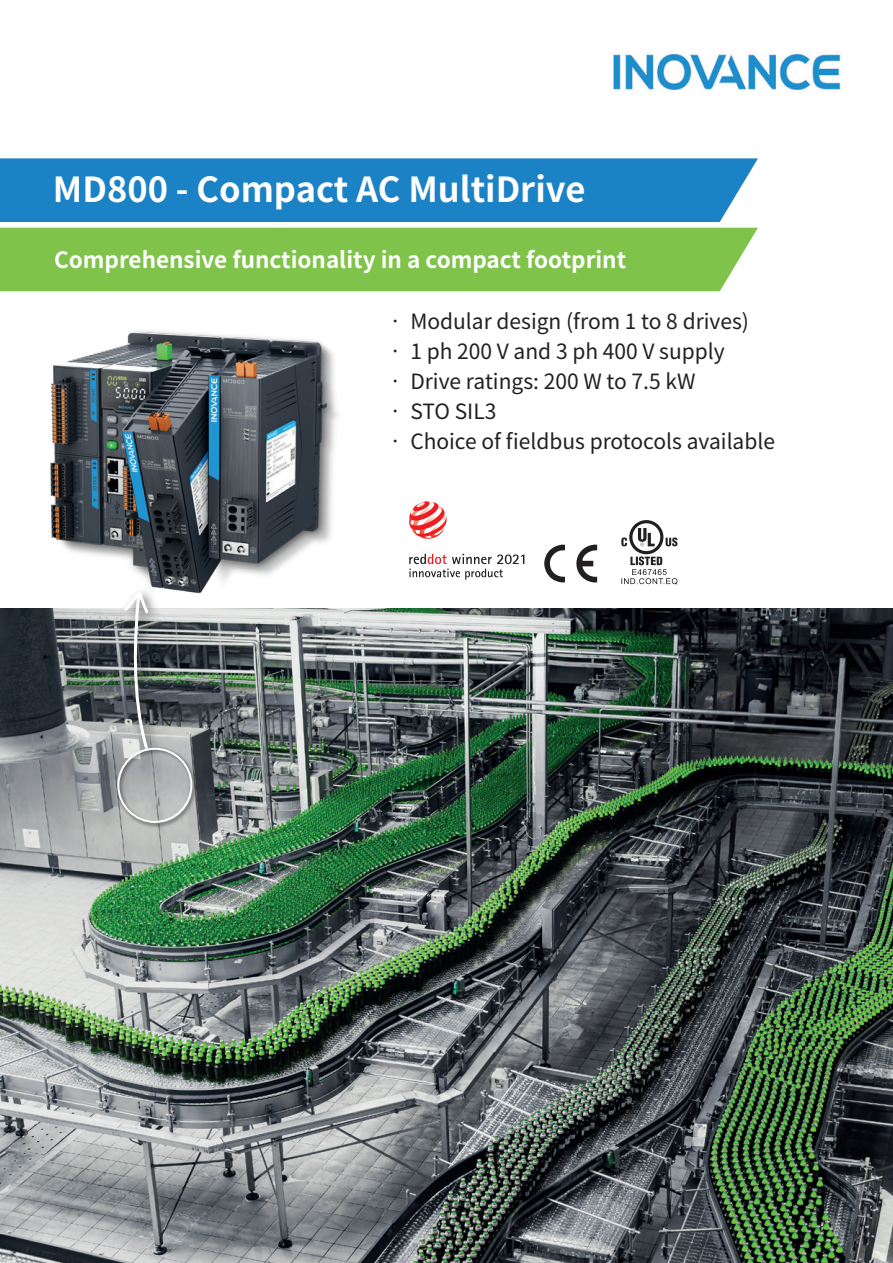
<style>
.page{position:relative;width:893px;height:1263px;background:#fff}
.page>*{position:absolute;margin:0;border:0;box-sizing:border-box;transform-origin:0 0}
.t1{font:700 34.5px "Source Han Sans CN";color:#fff}
.t2{font:700 22.5px "Source Han Sans CN";color:#fff}
.t3{font:21px "Source Han Sans CN";color:#231f20}
</style>
<div class="page">
<img style="left:0;top:608px;width:893px;height:655px">
<img style="left:613px;top:54px;width:228px;height:37px">
<div style="left:0;top:158px;width:758px;height:64px;background:#1b82c5"></div>
<div style="left:0;top:228px;width:758px;height:63px;background:#7fc34a"></div>
<svg style="left:576px;top:545px;width:21px;height:37px"></svg>
<svg style="left:544px;top:545px;width:21px;height:37px"></svg>
<svg style="left:621px;top:520px;width:56px;height:64px"></svg>
<svg style="left:409px;top:554px;width:115px;height:26px"></svg>
<svg style="left:409px;top:501px;width:38px;height:38px"></svg>
<img style="left:50px;top:330px;width:288px;height:264px">
<div style="left:119px;top:587px;width:43px;height:176px;background:#231f20;opacity:.75"></div>
<svg style="left:121px;top:589px;width:29px;height:157px"></svg>
<div style="left:115px;top:746px;width:83px;height:82px;background:#231f20;opacity:.75"></div>
<div style="left:117px;top:748px;width:75px;height:75px;border:2px solid #fff;border-radius:50%"></div>
<p class="t1" style="left:53px;top:170px;width:534px">MD800 - Compact AC MultiDrive</p>
<p class="t2" style="left:54px;top:248px;width:574px">Comprehensive functionality in a compact footprint</p>
<p class="t3" style="left:385px;top:309px;width:366px">• Modular design (from 1 to 8 drives)</p>
<p class="t3" style="left:385px;top:339px;width:341px">• 1 ph 200 V and 3 ph 400 V supply</p>
<p class="t3" style="left:385px;top:369px;width:312px">• Drive ratings: 200 W to 7.5 kW</p>
<p class="t3" style="left:385px;top:399px;width:113px">• STO SIL3</p>
<p class="t3" style="left:385px;top:429px;width:392px">• Choice of fieldbus protocols available</p>
</div>
